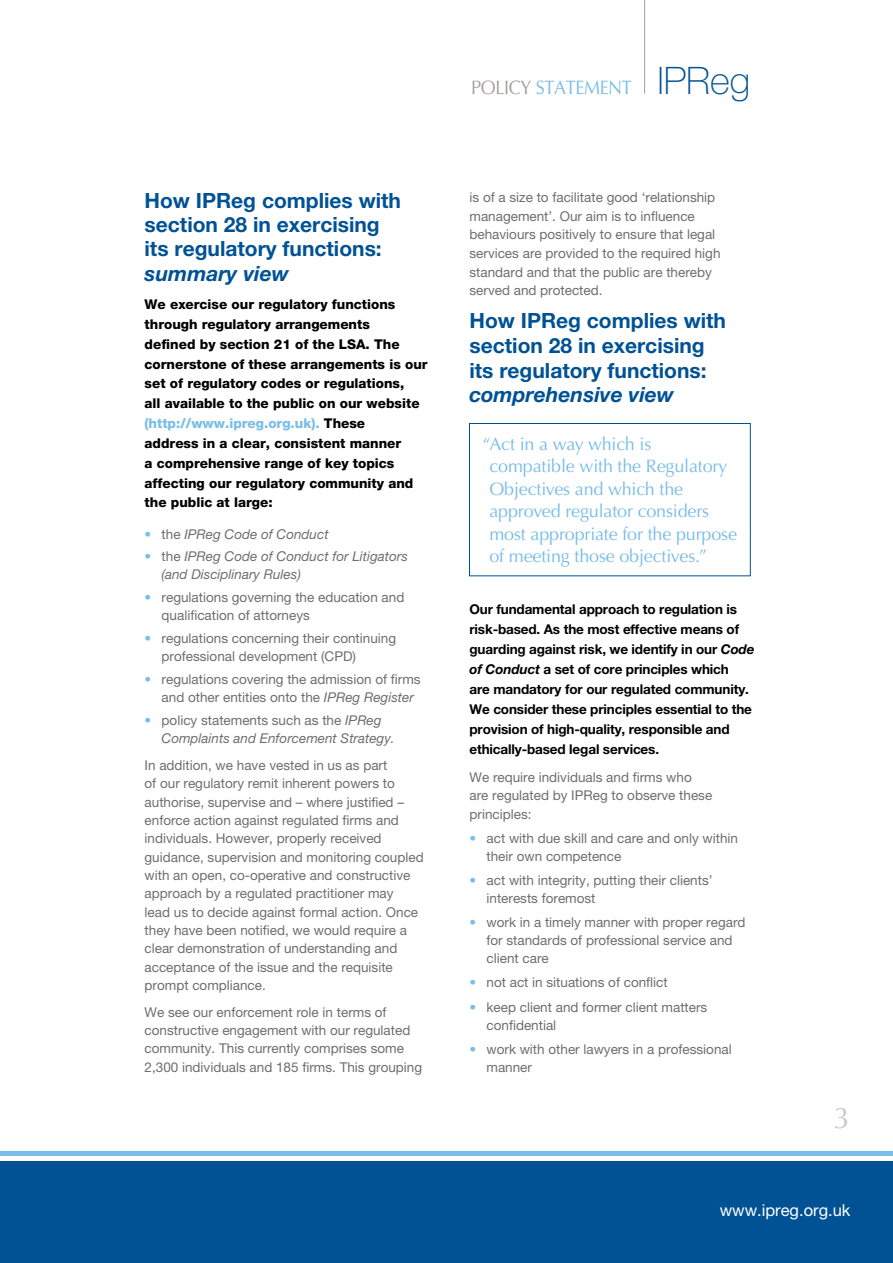
<style>
.page{position:relative;width:893px;height:1263px;background:#fff}
.page>*{position:absolute;margin:0;border:0;box-sizing:border-box;transform-origin:0 0}
.t1{font:30px "Optima";color:#ccc8c7}
.t2{font:700 21px/24.3px "Helvetica Neue";color:#005295}
.t3{font:italic 700 21px "Helvetica Neue";color:#005295}
.t4{font:19.5px "Optima";letter-spacing:-.02em;color:#79bde8;scale:.93 1}
.t5{font:18px/22.5px "Optima";letter-spacing:-.01em;color:#79bde8}
.t6{font:16.5px "Helvetica Neue";color:#fff}
.t7{font:13.5px/18.3px "Helvetica Neue";color:#6d6e71}
.t8{font:800 13.5px/19.8px "Helvetica Neue";color:#000}
.t9{font:700 13.5px/20.1px "Helvetica Neue";letter-spacing:-.01em;color:#000}
.t10{font:italic 13.5px/18.3px "Helvetica Neue";color:#6d6e71}
.s1{color:#79bde8}
.s2{font-style:normal;color:#79bde8}
.s3{font-style:normal}
.s4{font-style:italic}
.s5{color:#a39e9c}
.s6{font-family:"Helvetica Neue";font-weight:100;font-size:37.95px;color:#005295}
</style>
<div class="page">
<hr style="left:0;top:1151px;width:893px;height:4px;background:#79bde8">
<div style="left:0;top:1161px;width:893px;height:102px;background:#005295"></div>
<hr style="left:644px;top:0;width:1px;height:94px;background:#a39e9c">
<div style="left:469px;top:423px;width:282px;height:153px;border:1px solid #005295"></div>
<h2 class="t2" style="left:145px;top:188px;width:258px">How IPReg complies with section 28 in exercising its regulatory functions:</h2>
<h2 class="t3" style="left:145px;top:260px;width:146px">summary view</h2>
<p class="t8" style="left:145px;top:294px;width:285px">We exercise our regulatory functions through regulatory arrangements<br>defined by section 21 of the LSA. The cornerstone of these arrangements is our set of regulatory codes or regulations,<br>all available to the public on our website <span class="s1">(http://www.ipreg.org.uk).</span> These<br>address in a clear, consistent manner<br>a comprehensive range of key topics affecting our regulatory community and the public at large:</p>
<p class="t10" style="left:145px;top:524px;width:186px"><span class="s2">•</span> <span class="s3">the</span> IPReg Code of Conduct</p>
<p class="t10" style="left:162px;top:547px;width:248px;text-indent:-17px"><span class="s2">•</span> <span class="s3">the</span> IPReg Code of Conduct for Litigators (and Disciplinary Rules)</p>
<p class="t7" style="left:162px;top:588px;width:244px;text-indent:-17px"><span class="s1">•</span> regulations governing the education and qualification of attorneys</p>
<p class="t7" style="left:162px;top:629px;width:236px;text-indent:-17px"><span class="s1">•</span> regulations concerning their continuing professional development (CPD)</p>
<p class="t7" style="left:162px;top:670px;width:261px;text-indent:-17px"><span class="s1">•</span> regulations covering the admission of firms and other entities onto the <span class="s4">IPReg Register</span></p>
<p class="t10" style="left:162px;top:710px;width:235px;text-indent:-17px"><span class="s2">•</span> <span class="s3">policy statements such as the</span> IPReg<br>Complaints and Enforcement Strategy.</p>
<p class="t7" style="left:145px;top:756px;width:281px">In addition, we have vested in us as part<br>of our regulatory remit inherent powers to authorise, supervise and – where justified – enforce action against regulated firms and individuals. However, properly received guidance, supervision and monitoring coupled with an open, co-operative and constructive approach by a regulated practitioner may<br>lead us to decide against formal action. Once they have been notified, we would require a clear demonstration of understanding and acceptance of the issue and the requisite prompt compliance.</p>
<p class="t7" style="left:145px;top:1002px;width:279px">We see our enforcement role in terms of constructive engagement with our regulated community. This currently comprises some 2,300 individuals and 185 firms. This grouping</p>
<h3 class="t4" style="left:471px;top:76px;width:301px"><span class="s5">POLICY</span> STATEMENT <span class="s6">IPReg</span></h3>
<p class="t7" style="left:469px;top:188px;width:253px">is of a size to facilitate good ‘relationship management’. Our aim is to influence behaviours positively to ensure that legal services are provided to the required high standard and that the public are thereby served and protected.</p>
<h2 class="t2" style="left:469px;top:308px;width:258px">How IPReg complies with section 28 in exercising its regulatory functions:</h2>
<h2 class="t3" style="left:469px;top:382px;width:206px">comprehensive view</h2>
<h3 class="t5" style="left:489px;top:433px;width:249px;text-indent:-7px">“Act in a way which is compatible with the Regulatory<br>Objectives and which the approved regulator considers most appropriate for the purpose of meeting those objectives.”</h3>
<p class="t9" style="left:469px;top:598px;width:286px">Our fundamental approach to regulation is risk-based. As the most effective means of guarding against risk, we identify in our <span class="s4">Code of Conduct</span> a set of core principles which<br>are mandatory for our regulated community.<br>We consider these principles essential to the provision of high-quality, responsible and ethically-based legal services.</p>
<p class="t7" style="left:469px;top:767px;width:244px">We require individuals and firms who are regulated by IPReg to observe these principles:</p>
<p class="t7" style="left:486px;top:829px;width:253px;line-height:17.9px;text-indent:-17px"><span class="s1">•</span> act with due skill and care and only within their own competence</p>
<p class="t7" style="left:486px;top:871px;width:228px;line-height:17.9px;text-indent:-17px"><span class="s1">•</span> act with integrity, putting their clients’ interests foremost</p>
<p class="t7" style="left:486px;top:913px;width:261px;line-height:17.9px;text-indent:-17px"><span class="s1">•</span> work in a timely manner with proper regard for standards of professional service and client care</p>
<p class="t7" style="left:469px;top:973px;width:200px"><span class="s1">•</span> not act in situations of conflict</p>
<p class="t7" style="left:486px;top:998px;width:222px;line-height:17.9px;text-indent:-17px"><span class="s1">•</span> keep client and former client matters confidential</p>
<p class="t7" style="left:486px;top:1040px;width:247px;line-height:17.9px;text-indent:-17px"><span class="s1">•</span> work with other lawyers in a professional manner</p>
<h1 class="t1" style="left:834px;top:1100px;width:18px">3</h1>
<p class="t6" style="left:720px;top:1201px;width:132px">www.ipreg.org.uk</p>
</div>
